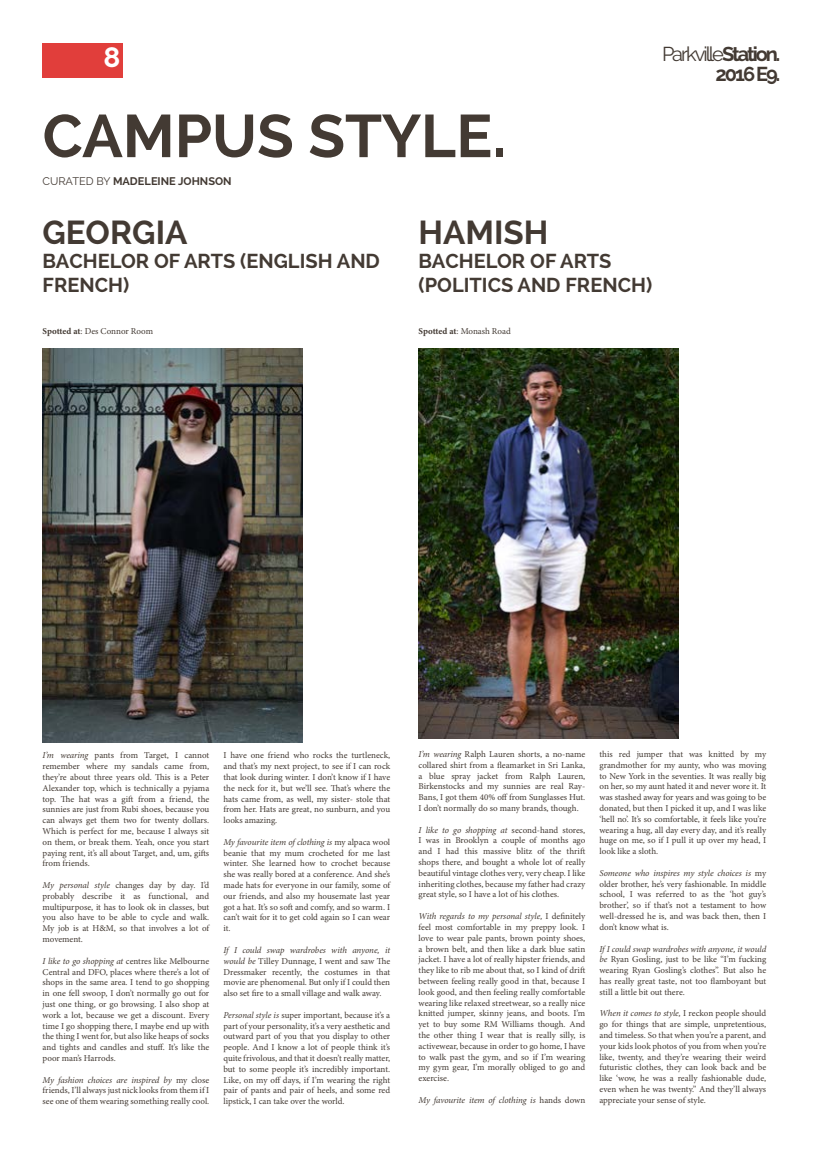
<style>
.page{position:relative;width:823px;height:1149px;background:#fff}
.page>*{position:absolute;margin:0;border:0;box-sizing:border-box;transform-origin:0 0}
.t1{font:700 60px "Raleway";color:#433a33}
.t2{font:700 33px "Raleway";color:#433a33}
.t3{font:700 28px "Raleway";color:#fff}
.t4{font:700 20px/24px "Raleway";color:#433a33}
.t5{font:700 11px "Raleway";color:#433a33}
.t6{font:9px/10.8px "Minion Pro";letter-spacing:-.005em;color:#433a33;text-align:justify}
.t7{font:italic 9px "Minion Pro";letter-spacing:-.01em;color:#433a33}
.s1{font-weight:400}
.s2{font-weight:700}
.s3{font-style:italic}
.s4{font-style:normal}
</style>
<div class="page">
<div style="left:43px;top:43px;width:80px;height:34px;background:#e13e3b"></div>
<img style="left:43px;top:348px;width:259px;height:394px">
<img style="left:418px;top:348px;width:260px;height:390px">
<h3 class="t3" style="left:103px;top:41px;width:18px">8</h3>
<h1 class="t1" style="left:43px;top:102px;width:464px">CAMPUS STYLE.</h1>
<p class="t5" style="left:43px;top:175px;width:190px"><span class="s1">CURATED BY</span> MADELEINE JOHNSON</p>
<h3 class="t4" style="left:661px;top:44px;width:120px;line-height:20px;text-align:right"><span class="s1">Parkville</span>Station.<br>2016 E9.</h3>
<h2 class="t2" style="left:43px;top:213px;width:146px">GEORGIA</h2>
<h3 class="t4" style="left:43px;top:249px;width:339px">BACHELOR OF ARTS (ENGLISH AND<br>FRENCH)</h3>
<p class="t6" style="left:43px;top:325px;width:112px"><span class="s2">Spotted at</span>: Des Connor Room</p>
<h2 class="t2" style="left:418px;top:213px;width:131px">HAMISH</h2>
<h3 class="t4" style="left:418px;top:249px;width:235px">BACHELOR OF ARTS (POLITICS AND FRENCH)</h3>
<p class="t6" style="left:418px;top:325px;width:94px"><span class="s2">Spotted at</span>: Monash Road</p>
<p class="t6" style="left:43px;top:749px;width:168px"><span class="s3">I’m wearing</span> pants from Target, I cannot remember where my sandals came from, they’re about three years old. This is a Peter Alexander top, which is technically a pyjama top. The hat was a gift from a friend, the sunnies are just from Rubi shoes, because you can always get them two for twenty dollars.<br>Which is perfect for me, because I always sit on them, or break them. Yeah, once you start paying rent, it’s all about Target, and, um, gifts from friends.</p>
<p class="t6" style="left:43px;top:879px;width:168px"><span class="s3">My personal style</span> changes day by day. I’d probably describe it as functional, and multipurpose, it has to look ok in classes, but you also have to be able to cycle and walk.<br>My job is at H&amp;M, so that involves a lot of movement.</p>
<p class="t6" style="left:43px;top:955px;width:168px"><span class="s3">I like to go shopping at</span> centres like Melbourne Central and DFO, places where there’s a lot of shops in the same area. I tend to go shopping in one fell swoop, I don’t normally go out for just one thing, or go browsing. I also shop at work a lot, because we get a discount. Every time I go shopping there, I maybe end up with the thing I went for, but also like heaps of socks and tights and candles and stuff. It’s like the poor man’s Harrods.</p>
<p class="t6" style="left:43px;top:1073px;width:168px"><span class="s3">My fashion choices are inspired by</span> my close friends, I’ll always just nick looks from them if I see one of them wearing something really cool.</p>
<p class="t6" style="left:223px;top:749px;width:168px">I have one friend who rocks the turtleneck, and that’s my next project, to see if I can rock that look during winter. I don’t know if I have the neck for it, but we’ll see. That’s where the hats came from, as well, my sister- stole that from her. Hats are great, no sunburn, and you looks amazing.</p>
<p class="t6" style="left:223px;top:836px;width:168px"><span class="s3">My favourite item of clothing is</span> my alpaca wool beanie that my mum crocheted for me last winter. She learned how to crochet because she was really bored at a conference. And she’s made hats for everyone in our family, some of our friends, and also my housemate last year got a hat. It’s so soft and comfy, and so warm. I can’t wait for it to get cold again so I can wear it.</p>
<p class="t6" style="left:223px;top:944px;width:168px"><span class="s3">If I could swap wardrobes with anyone, it would be</span> Tilley Dunnage, I went and saw The Dressmaker recently, the costumes in that movie are phenomenal. But only if I could then also set fire to a small village and walk away.</p>
<p class="t6" style="left:223px;top:1009px;width:168px"><span class="s3">Personal style is</span> super important, because it’s a part of your personality, it’s a very aesthetic and outward part of you that you display to other people. And I know a lot of people think it’s quite frivolous, and that it doesn’t really matter, but to some people it’s incredibly important.<br>Like, on my off days, if I’m wearing the right pair of pants and pair of heels, and some red lipstick, I can take over the world.</p>
<p class="t6" style="left:418px;top:748px;width:168px"><span class="s3">I’m wearing</span> Ralph Lauren shorts, a no-name collared shirt from a fleamarket in Sri Lanka, a blue spray jacket from Ralph Lauren, Birkenstocks and my sunnies are real Ray-Bans, I got them 40% off from Sunglasses Hut.<br>I don’t normally do so many brands, though.</p>
<p class="t6" style="left:418px;top:824px;width:168px"><span class="s3">I like to go shopping at</span> second-hand stores, I was in Brooklyn a couple of months ago and I had this massive blitz of the thrift shops there, and bought a whole lot of really beautiful vintage clothes very, very cheap. I like inheriting clothes, because my father had crazy great style, so I have a lot of his clothes.</p>
<p class="t6" style="left:418px;top:910px;width:168px"><span class="s3">With regards to my personal style,</span> I definitely feel most comfortable in my preppy look. I love to wear pale pants, brown pointy shoes, a brown belt, and then like a dark blue satin jacket. I have a lot of really hipster friends, and they like to rib me about that, so I kind of drift between feeling really good in that, because I look good, and then feeling really comfortable wearing like relaxed streetwear, so a really nice knitted jumper, skinny jeans, and boots. I’m yet to buy some RM Williams though. And the other thing I wear that is really silly, is activewear, because in order to go home, I have to walk past the gym, and so if I’m wearing my gym gear, I’m morally obliged to go and exercise.</p>
<p class="t7" style="left:418px;top:1093px;width:168px">My favourite item of clothing is <span class="s4">hands down</span></p>
<p class="t6" style="left:599px;top:748px;width:168px">this red jumper that was knitted by my grandmother for my aunty, who was moving to New York in the seventies. It was really big on her, so my aunt hated it and never wore it. It was stashed away for years and was going to be donated, but then I picked it up, and I was like ‘hell no’. It’s so comfortable, it feels like you’re wearing a hug, all day every day, and it’s really huge on me, so if I pull it up over my head, I look like a sloth.</p>
<p class="t6" style="left:599px;top:867px;width:168px"><span class="s3">Someone who inspires my style choices is</span> my older brother, he’s very fashionable. In middle school, I was referred to as the ‘hot guy’s brother’, so if that’s not a testament to how well-dressed he is, and was back then, then I don’t know what is.</p>
<p class="t6" style="left:599px;top:942px;width:168px"><span class="s3">If I could swap wardrobes with anyone, it would be</span> Ryan Gosling, just to be like “I’m fucking wearing Ryan Gosling’s clothes”. But also he has really great taste, not too flamboyant but still a little bit out there.</p>
<p class="t6" style="left:599px;top:1007px;width:168px"><span class="s3">When it comes to style,</span> I reckon people should go for things that are simple, unpretentious, and timeless. So that when you’re a parent, and your kids look photos of you from when you’re like, twenty, and they’re wearing their weird futuristic clothes, they can look back and be like ‘wow, he was a really fashionable dude, even when he was twenty.” And they’ll always appreciate your sense of style.</p>
</div>
